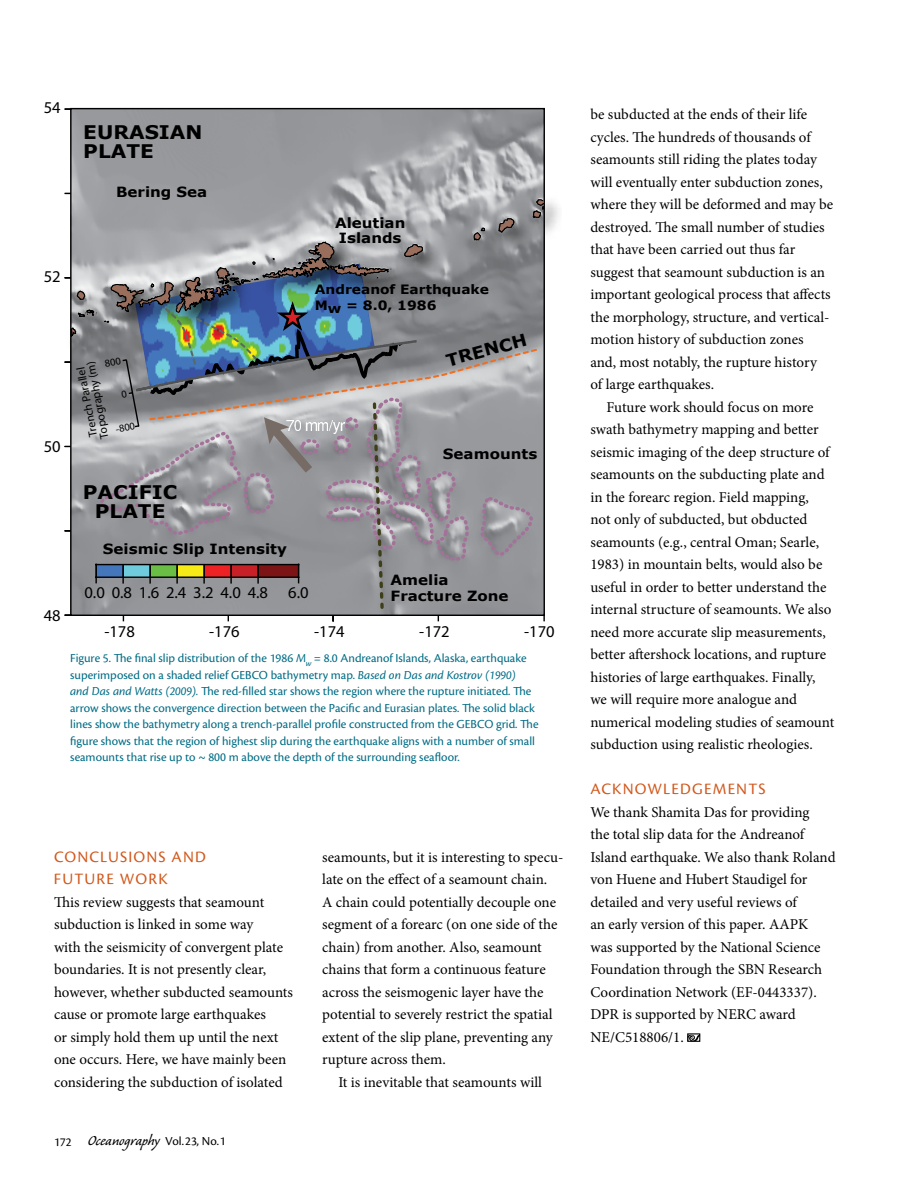
<style>
.page{position:relative;width:918px;height:1188px;background:#fff}
.page>*{position:absolute;margin:0;border:0;box-sizing:border-box;transform-origin:0 0}
.t1{font:700 18.75px/19px "Verdana";color:#000;scale:1.07 1}
.t2{font:700 16.8px "Verdana";color:#000;scale:1.07 1}
.t3{font:16.5px "Times";color:#010101}
.t4{font:16.5px/22.5px "Cronos Pro";letter-spacing:.07em;color:#d2581c}
.t5{font:15px/22.5px "Minion Pro";letter-spacing:-.005em;color:#000}
.t6{font:700 14.1px/15.1px "Verdana";color:#000;scale:1.07 1}
.t7{font:700 12.9px/15.5px "Verdana";color:#000;scale:1.07 1}
.t8{font:12.75px/16.5px "Cronos Pro";color:#006c85}
.t9{font:12.75px "Cronos Pro";color:#000}
.t10{font:11.7px/10.5px "Times";color:#010101;text-align:center}
.t11{font:700 10.5px "Arial";color:#000}
.t12{font:10.5px "Times";color:#010101}
.s1{font-style:italic}
.s2{font-family:"Caliban";font-size:18px}
</style>
<div class="page">
<svg style="left:689px;top:1035px;width:9px;height:5px"></svg>
<div style="left:687px;top:1033px;width:13px;height:9px;border:1px solid #000"></div>
<img style="left:72px;top:110px;width:471px;height:504px">
<img style="left:64px;top:189px;width:495px;height:173px">
<svg style="left:72px;top:199px;width:471px;height:138px;background:#a1a2a4"></svg>
<svg style="left:95px;top:276px;width:450px;height:345px;background:#8d9197"></svg>
<p class="t3" style="left:44px;top:97px;width:18px">54</p>
<p class="t1" style="left:83px;top:122px;width:113px">EURASIAN<br>PLATE</p>
<p class="t6" style="left:116px;top:183px;width:87px">Bering Sea</p>
<p class="t6" style="left:335px;top:215px;width:67px">Aleutian<br>Islands</p>
<p class="t3" style="left:44px;top:267px;width:18px">52</p>
<p class="t3" style="left:44px;top:436px;width:18px">50</p>
<p class="t10" style="left:89px;top:441px;width:79px;rotate:-101deg">Trench Parallel<br>Topography (m)</p>
<p class="t12" style="left:115px;top:423px;width:21px;rotate:-11deg">-800</p>
<p class="t1" style="left:83px;top:482px;width:90px;text-align:center">PACIFIC<br>PLATE</p>
<p class="t7" style="left:315px;top:281px;width:164px">Andreanof Earthquake<br>Mw = 8.0, 1986</p>
<p class="t2" style="left:444px;top:350px;width:79px;rotate:-15deg">TRENCH</p>
<p class="t6" style="left:443px;top:446px;width:90px">Seamounts</p>
<p class="t3" style="left:44px;top:605px;width:18px">48</p>
<p class="t6" style="left:103px;top:541px;width:173px">Seismic Slip Intensity</p>
<p class="t6" style="left:391px;top:572px;width:112px">Amelia<br>Fracture Zone</p>
<p class="t3" style="left:84px;top:582px;width:226px">0.0 0.8 1.6 2.4 3.2 4.0 4.8 6.0</p>
<p class="t3" style="left:209px;top:622px;width:32px">-176</p>
<p class="t3" style="left:314px;top:622px;width:32px">-174</p>
<p class="t3" style="left:419px;top:622px;width:32px">-172</p>
<p class="t3" style="left:524px;top:622px;width:32px">-170</p>
<p class="t3" style="left:104px;top:622px;width:32px">-178</p>
<p class="t8" style="left:70px;top:650px;width:470px">Figure 5. The final slip distribution of the 1986 <span class="s1">M</span><sub>w</sub> = 8.0 Andreanof Islands, Alaska, earthquake superimposed on a shaded relief GEBCO bathymetry map. <span class="s1">Based on Das and Kostrov (1990)<br>and Das and Watts (2009).</span> The red-filled star shows the region where the rupture initiated. The arrow shows the convergence direction between the Pacific and Eurasian plates. The solid black lines show the bathymetry along a trench-parallel profile constructed from the GEBCO grid. The figure shows that the region of highest slip during the earthquake aligns with a number of small seamounts that rise up to ~ 800 m above the depth of the surrounding seafloor.</p>
<p class="t4" style="left:54px;top:846px;width:153px;text-indent:54px">usions and<br>Future Work</p>
<p class="t5" style="left:54px;top:891px;width:241px">This review suggests that seamount subduction is linked in some way<br>with the seismicity of convergent plate boundaries. It is not presently clear, however, whether subducted seamounts cause or promote large earthquakes<br>or simply hold them up until the next one occurs. Here, we have mainly been considering the subduction of isolated</p>
<p class="t4" style="left:54px;top:846px;width:35px">Concl</p>
<p class="t9" style="left:54px;top:1134px;width:173px">172 <span class="s2">Oceanography</span> Vol.23, No.1</p>
<p class="t5" style="left:322px;top:846px;width:243px">seamounts, but it is interesting to specu&shy;late on the effect of a seamount chain.<br>A chain could potentially decouple one segment of a forearc (on one side of the chain) from another. Also, seamount chains that form a continuous feature across the seismogenic layer have the potential to severely restrict the spatial extent of the slip plane, preventing any rupture across them.</p>
<p class="t5" style="left:338px;top:1071px;width:205px">It is inevitable that seamounts will</p>
<p class="t5" style="left:590px;top:103px;width:244px">be subducted at the ends of their life cycles. The hundreds of thousands of seamounts still riding the plates today will eventually enter subduction zones, where they will be deformed and may be destroyed. The small number of studies that have been carried out thus far suggest that seamount subduction is an important geological process that affects the morphology, structure, and vertical&shy;motion history of subduction zones<br>and, most notably, the rupture history<br>of large earthquakes.</p>
<p class="t5" style="left:590px;top:396px;width:246px;text-indent:16px">Future work should focus on more swath bathymetry mapping and better seismic imaging of the deep structure of seamounts on the subducting plate and in the forearc region. Field mapping,<br>not only of subducted, but obducted seamounts (e.g., central Oman; Searle, 1983) in mountain belts, would also be useful in order to better understand the internal structure of seamounts. We also need more accurate slip measurements, better aftershock locations, and rupture histories of large earthquakes. Finally, we will require more analogue and numerical modeling studies of seamount subduction using realistic rheologies.</p>
<p class="t4" style="left:590px;top:778px;width:12px">Ackn</p>
<p class="t4" style="left:635px;top:778px;width:132px">owledgements</p>
<p class="t5" style="left:590px;top:801px;width:247px">We thank Shamita Das for providing<br>the total slip data for the Andreanof Island earthquake. We also thank Roland von Huene and Hubert Staudigel for detailed and very useful reviews of<br>an early version of this paper. AAPK<br>was supported by the National Science Foundation through the SBN Research Coordination Network (EF-0443337).<br>DPR is supported by NERC award NE/C518806/1.</p>
<p class="t11" style="left:582px;top:916px;width:43px">Figure 5</p>
</div>
